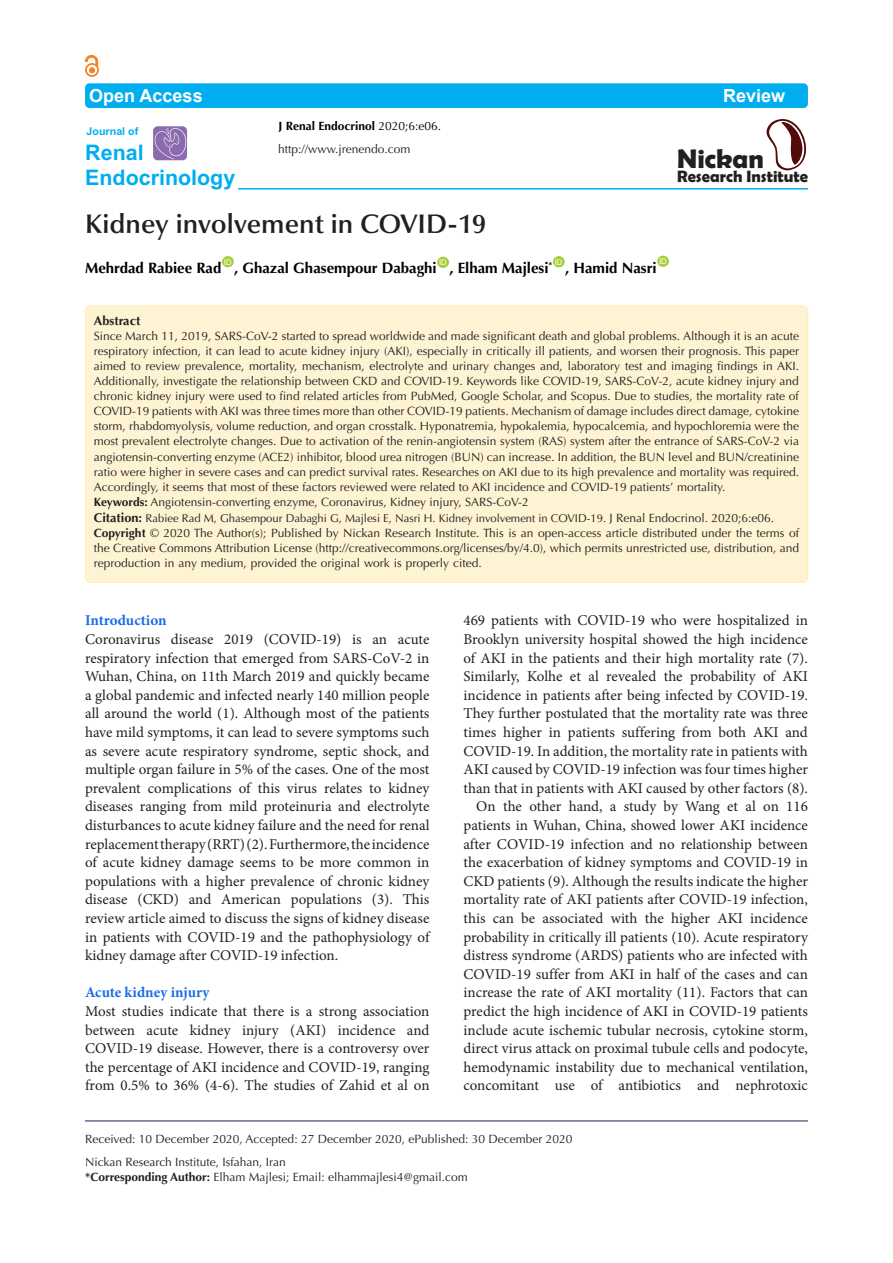
<style>
.page{position:relative;width:893px;height:1263px;background:#fff}
.page>*{position:absolute;margin:0;border:0;box-sizing:border-box;transform-origin:0 0}
.t1{font:700 27.15px "Berlin Sans FB Demi";color:#231f20}
.t2{font:600 27px "Optima LT Std";color:#231f20}
.t3{font:700 21.45px/24.9px "Arial";color:#00aeef}
.t4{font:700 18px "Arial";color:#fff}
.t5{font:700 16.5px "Berlin Sans FB Demi";color:#231f20}
.t6{font:15px/18.6px "Minion Pro";color:#231f20;text-align:justify}
.t7{font:700 15px "Optima LT Std";color:#000}
.t8{font:700 15px "Minion Pro";color:#196ce8}
.t9{font:700 12.75px "Optima LT Std";color:#231f20}
.t10{font:12px/15px "Optima LT Std";color:#231f20;text-align:justify}
.t11{font:700 12px "Optima LT Std";color:#000}
.t12{font:11.25px "Optima LT Std";color:#231f20}
.t13{font:700 10.65px "Arial";color:#00aeef}
.t14{font:7.8px "Arial";color:#fff}
.s1{font-weight:400}
.s2{font-weight:700}
.s3{font-weight:700;font-size:12.75px}
.s4{font-size:12px}
</style>
<div class="page">
<div style="left:222px;top:256px;width:12px;height:11px;background:#a6ce39;border-radius:50%"></div>
<div style="left:437px;top:257px;width:12px;height:11px;background:#a6ce39;border-radius:50%"></div>
<div style="left:553px;top:256px;width:12px;height:11px;background:#a6ce39;border-radius:50%"></div>
<div style="left:657px;top:256px;width:12px;height:11px;background:#a6ce39;border-radius:50%"></div>
<div style="left:85px;top:63px;width:14px;height:14px;border:2px solid #f58220;border-radius:50%"></div>
<svg style="left:85px;top:55px;width:13px;height:18px"></svg>
<div style="left:85px;top:83px;width:723px;height:25px;background:#00aeef;border-radius:4px"></div>
<hr style="left:238px;top:188px;width:570px;height:2px;background:#00aeef">
<svg style="left:766px;top:119px;width:41px;height:52px"></svg>
<img style="left:153px;top:126px;width:34px;height:34px">
<hr style="left:85px;top:1120px;width:723px;height:1px;background:#261d5c">
<div style="left:85px;top:306px;width:723px;height:276px;background:#fef3d2;border-radius:6px"></div>
<p class="t4" style="left:89px;top:83px;width:115px">Open Access</p>
<p class="t4" style="left:723px;top:83px;width:64px">Review</p>
<p class="t11" style="left:279px;top:119px;width:164px">J Renal Endocrinol <span class="s1">2020;6:e06.</span></p>
<p class="t1" style="left:677px;top:143px;width:88px">Nickan</p>
<p class="t5" style="left:677px;top:167px;width:132px">Research Institute</p>
<p class="t13" style="left:87px;top:124px;width:53px">Journal of</p>
<p class="t3" style="left:85px;top:141px;width:152px">Renal<br>Endocrinology</p>
<p class="t10" style="left:278px;top:142px;width:134px">http://www.jrenendo.com</p>
<p class="t2" style="left:85px;top:209px;width:403px">Kidney involvement in COVID-19</p>
<p class="t7" style="left:85px;top:259px;width:138px">Mehrdad Rabiee Rad</p>
<p class="t14" style="left:224px;top:257px;width:9px">ID</p>
<p class="t7" style="left:234px;top:259px;width:204px">, Ghazal Ghasempour Dabaghi</p>
<p class="t14" style="left:439px;top:257px;width:9px">ID</p>
<p class="t7" style="left:449px;top:259px;width:105px">, Elham Majlesi<sup>*</sup></p>
<p class="t14" style="left:555px;top:257px;width:9px">ID</p>
<p class="t7" style="left:565px;top:259px;width:93px">, Hamid Nasri</p>
<p class="t14" style="left:659px;top:256px;width:9px">ID</p>
<p class="t9" style="left:94px;top:314px;width:48px">Abstract</p>
<p class="t10" style="left:94px;top:329px;width:707px">Since March 11, 2019, SARS-CoV-2 started to spread worldwide and made significant death and global problems. Although it is an acute respiratory infection, it can lead to acute kidney injury (AKI), especially in critically ill patients, and worsen their prognosis. This paper aimed to review prevalence, mortality, mechanism, electrolyte and urinary changes and, laboratory test and imaging findings in AKI.<br>Additionally, investigate the relationship between CKD and COVID-19. Keywords like COVID-19, SARS-CoV-2, acute kidney injury and chronic kidney injury were used to find related articles from PubMed, Google Scholar, and Scopus. Due to studies, the mortality rate of COVID-19 patients with AKI was three times more than other COVID-19 patients. Mechanism of damage includes direct damage, cytokine storm, rhabdomyolysis, volume reduction, and organ crosstalk. Hyponatremia, hypokalemia, hypocalcemia, and hypochloremia were the most prevalent electrolyte changes. Due to activation of the renin-angiotensin system (RAS) system after the entrance of SARS-CoV-2 via angiotensin-converting enzyme (ACE2) inhibitor, blood urea nitrogen (BUN) can increase. In addition, the BUN level and BUN/creatinine ratio were higher in severe cases and can predict survival rates. Researches on AKI due to its high prevalence and mortality was required.<br>Accordingly, it seems that most of these factors reviewed were related to AKI incidence and COVID-19 patients’ mortality.</p>
<p class="t10" style="left:94px;top:494px;width:436px"><span class="s2">Keywords:</span> Angiotensin-converting enzyme, Coronavirus, Kidney injury, SARS-CoV-2</p>
<p class="t12" style="left:94px;top:512px;width:682px"><span class="s3">Citation:</span> Rabiee Rad M, Ghasempour Dabaghi G, Majlesi E, Nasri H. Kidney involvement in COVID-19. <span class="s4">J Renal Endocrinol. 2020;6:e06.</span></p>
<p class="t10" style="left:94px;top:526px;width:707px"><span class="s2">Copyright</span> © 2020 The Author(s); Published by Nickan Research Institute. This is an open-access article distributed under the terms of the Creative Commons Attribution License (http://creativecommons.org/licenses/by/4.0), which permits unrestricted use, distribution, and reproduction in any medium, provided the original work is properly cited.</p>
<p class="t8" style="left:85px;top:610px;width:83px">Introduction</p>
<p class="t6" style="left:85px;top:630px;width:346px">Coronavirus disease 2019 (COVID-19) is an acute respiratory infection that emerged from SARS-CoV-2 in Wuhan, China, on 11th March 2019 and quickly became a global pandemic and infected nearly 140 million people all around the world (1). Although most of the patients have mild symptoms, it can lead to severe symptoms such as severe acute respiratory syndrome, septic shock, and multiple organ failure in 5% of the cases. One of the most prevalent complications of this virus relates to kidney diseases ranging from mild proteinuria and electrolyte disturbances to acute kidney failure and the need for renal replacement therapy (RRT) (2). Furthermore, the incidence of acute kidney damage seems to be more common in populations with a higher prevalence of chronic kidney disease (CKD) and American populations (3). This review article aimed to discuss the signs of kidney disease in patients with COVID-19 and the pathophysiology of kidney damage after COVID-19 infection.</p>
<p class="t8" style="left:85px;top:982px;width:126px">Acute kidney injury</p>
<p class="t6" style="left:85px;top:1002px;width:346px">Most studies indicate that there is a strong association between acute kidney injury (AKI) incidence and COVID-19 disease. However, there is a controversy over the percentage of AKI incidence and COVID-19, ranging from 0.5% to 36% (4-6). The studies of Zahid et al on</p>
<p class="t6" style="left:463px;top:611px;width:346px">469 patients with COVID-19 who were hospitalized in Brooklyn university hospital showed the high incidence of AKI in the patients and their high mortality rate (7).<br>Similarly, Kolhe et al revealed the probability of AKI incidence in patients after being infected by COVID-19.<br>They further postulated that the mortality rate was three times higher in patients suffering from both AKI and COVID-19. In addition, the mortality rate in patients with AKI caused by COVID-19 infection was four times higher than that in patients with AKI caused by other factors (8).</p>
<p class="t6" style="left:463px;top:797px;width:346px;text-indent:13px">On the other hand, a study by Wang et al on 116 patients in Wuhan, China, showed lower AKI incidence after COVID-19 infection and no relationship between the exacerbation of kidney symptoms and COVID-19 in CKD patients (9). Although the results indicate the higher mortality rate of AKI patients after COVID-19 infection, this can be associated with the higher AKI incidence probability in critically ill patients (10). Acute respiratory distress syndrome (ARDS) patients who are infected with COVID-19 suffer from AKI in half of the cases and can increase the rate of AKI mortality (11). Factors that can predict the high incidence of AKI in COVID-19 patients include acute ischemic tubular necrosis, cytokine storm, direct virus attack on proximal tubule cells and podocyte, hemodynamic instability due to mechanical ventilation, concomitant use of antibiotics and nephrotoxic</p>
<p class="t10" style="left:85px;top:1131px;width:489px">Received: 10 December 2020, Accepted: 27 December 2020, ePublished: 30 December 2020</p>
<p class="t10" style="left:85px;top:1155px;width:202px">Nickan Research Institute, Isfahan, Iran</p>
<p class="t10" style="left:85px;top:1170px;width:384px"><span class="s2">*Corresponding Author:</span> Elham Majlesi; Email: elhammajlesi4@gmail.com</p>
</div>
